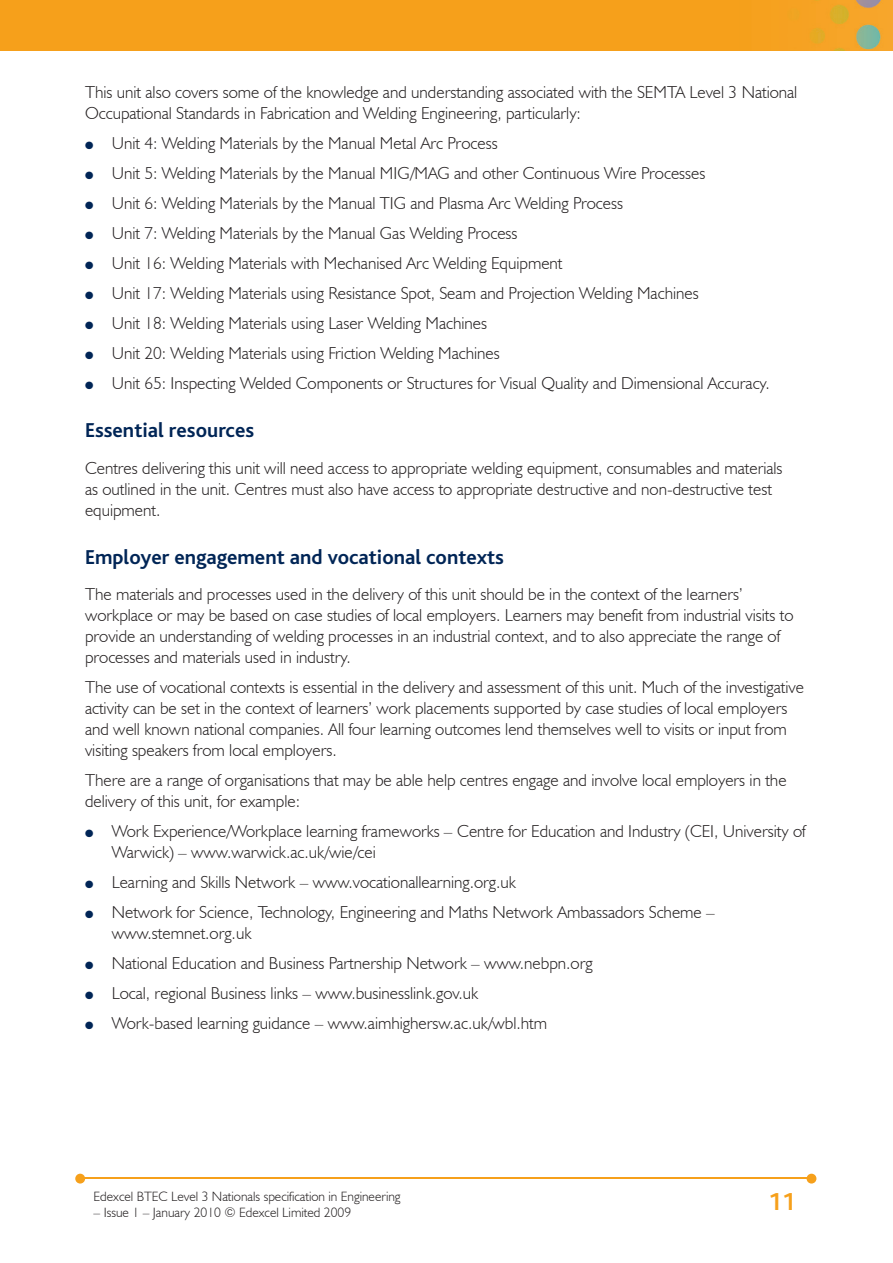
<style>
.page{position:relative;width:893px;height:1263px;background:#fff}
.page>*{position:absolute;margin:0;border:0;box-sizing:border-box;transform-origin:0 0}
.t1{font:700 25.5px "Bliss";color:#f6a01b}
.t2{font:700 21px "Bliss";color:#002556}
.t3{font:300 17.25px/30px "Humanist 521 BT";color:#231f20}
.t4{font:300 13.5px "Humanist 521 BT";color:#231f20}
.t5{font:10.5px "Zapf Dingbats";color:#002556}
.s1{font-style:italic}
</style>
<div class="page">
<img style="left:0;top:0;width:893px;height:51px">
<hr style="left:82px;top:1178px;width:728px;height:1px;background:#f6a01b">
<svg style="left:807px;top:1174px;width:9px;height:9px"></svg>
<svg style="left:75px;top:1174px;width:10px;height:9px"></svg>
<p class="t3" style="left:85px;top:81px;width:714px;line-height:21px">This unit also covers some of the knowledge and understanding associated with the SEMTA Level 3 National<br>Occupational Standards in Fabrication and Welding Engineering, particularly:</p>
<p class="t3" style="left:112px;top:128px;width:659px">Unit 4: Welding Materials by the Manual Metal Arc Process<br>Unit 5: Welding Materials by the Manual MIG/MAG and other Continuous Wire Processes<br>Unit 6: Welding Materials by the Manual TIG and Plasma Arc Welding Process<br>Unit 7: Welding Materials by the Manual Gas Welding Process<br>Unit 16: Welding Materials with Mechanised Arc Welding Equipment<br>Unit 17: Welding Materials using Resistance Spot, Seam and Projection Welding Machines<br>Unit 18: Welding Materials using Laser Welding Machines<br>Unit 20: Welding Materials using Friction Welding Machines<br>Unit 65: Inspecting Welded Components or Structures for Visual Quality and Dimensional Accuracy.</p>
<p class="t2" style="left:85px;top:420px;width:171px">Essential resources</p>
<p class="t3" style="left:85px;top:457px;width:699px;line-height:21px">Centres delivering this unit will need access to appropriate welding equipment, consumables and materials as outlined in the unit. Centres must also have access to appropriate destructive and non-destructive test equipment.</p>
<p class="t2" style="left:85px;top:546px;width:420px">Employer engagement and vocational contexts</p>
<p class="t3" style="left:85px;top:583px;width:710px;line-height:21px">The materials and processes used in the delivery of this unit should be in the context of the learners’ workplace or may be based on case studies of local employers. Learners may benefit from industrial visits to provide an understanding of welding processes in an industrial context, and to also appreciate the range of processes and materials used in industry.</p>
<p class="t3" style="left:85px;top:676px;width:720px;line-height:21px">The use of vocational contexts is essential in the delivery and assessment of this unit. Much of the investigative activity can be set in the context of learners’ work placements supported by case studies of local employers and well known national companies. All four learning outcomes lend themselves well to visits or input from visiting speakers from local employers.</p>
<p class="t3" style="left:85px;top:769px;width:703px;line-height:21px">There are a range of organisations that may be able help centres engage and involve local employers in the delivery of this unit, for example:</p>
<p class="t3" style="left:112px;top:820px;width:695px;line-height:21px">Work Experience/Workplace learning frameworks <span class="s1">–</span> Centre for Education and Industry (CEI, University of<br>Warwick) – www.warwick.ac.uk/wie/cei</p>
<p class="t3" style="left:112px;top:867px;width:604px">Learning and Skills Network – www.vocationallearning.org.uk<br>Network for Science, Technology, Engineering and Maths Network Ambassadors Scheme –</p>
<p class="t3" style="left:112px;top:918px;width:482px">www.stemnet.org.uk<br>National Education and Business Partnership Network – www.nebpn.org Local, regional Business links – www.businesslink.gov.uk<br>Work-based learning guidance – www.aimhighersw.ac.uk/wbl.htm</p>
<p class="t5" style="left:85px;top:141px;width:10px">●</p>
<p class="t5" style="left:85px;top:171px;width:10px">●</p>
<p class="t5" style="left:85px;top:201px;width:10px">●</p>
<p class="t5" style="left:85px;top:231px;width:10px">●</p>
<p class="t5" style="left:85px;top:261px;width:10px">●</p>
<p class="t5" style="left:85px;top:291px;width:10px">●</p>
<p class="t5" style="left:85px;top:321px;width:10px">●</p>
<p class="t5" style="left:85px;top:351px;width:10px">●</p>
<p class="t5" style="left:85px;top:381px;width:10px">●</p>
<p class="t5" style="left:85px;top:828px;width:10px">●</p>
<p class="t5" style="left:85px;top:879px;width:10px">●</p>
<p class="t5" style="left:85px;top:909px;width:10px">●</p>
<p class="t5" style="left:85px;top:960px;width:10px">●</p>
<p class="t5" style="left:85px;top:990px;width:10px">●</p>
<p class="t5" style="left:85px;top:1020px;width:10px">●</p>
<p class="t4" style="left:94px;top:1188px;width:309px">Edexcel BTEC Level 3 Nationals specification in Engineering</p>
<p class="t4" style="left:94px;top:1204px;width:259px">– Issue 1 – January 2010 © Edexcel Limited 2009</p>
<h1 class="t1" style="left:768px;top:1189px;width:29px">11</h1>
</div>
